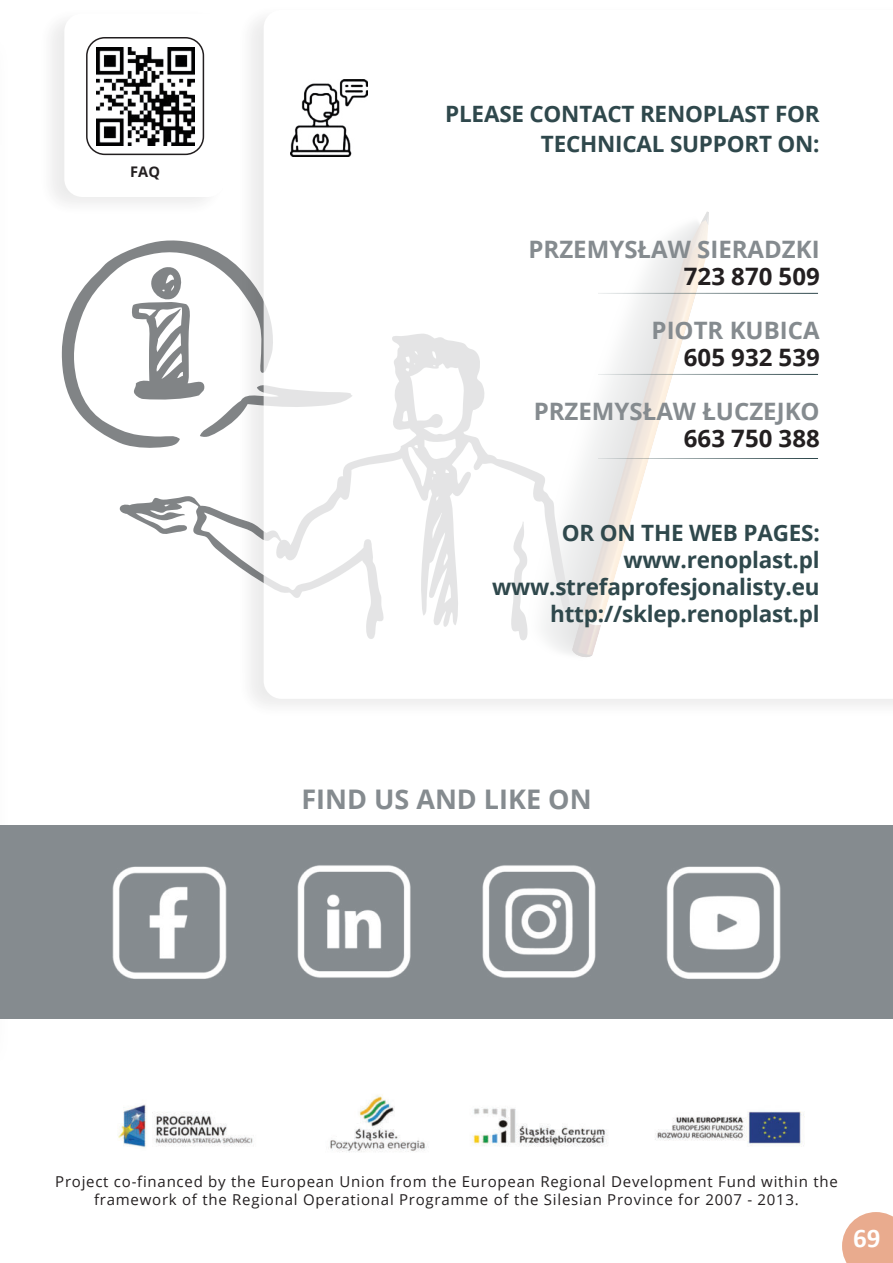
<style>
.page{position:relative;width:893px;height:1263px;background:#fff}
.page>*{position:absolute;margin:0;border:0;box-sizing:border-box;transform-origin:0 0}
.t1{font:700 27px "Open Sans";color:#858b8f}
.t2{font:700 27px "Calibri";color:#fff}
.t3{font:700 24px "Open Sans";color:#858b8f}
.t4{font:700 24px "Open Sans";color:#231f20}
.t5{font:700 22.5px/27px "Open Sans";letter-spacing:-.01em;color:#2f484c;text-align:right}
.t6{font:15px/18px "Open Sans";letter-spacing:.05em;color:#231f20;text-align:center}
.t7{font:700 14.55px "Open Sans";color:#231f20}
</style>
<div class="page">
<img style="left:118px;top:1095px;width:687px;height:57px">
<svg style="left:62px;top:240px;width:174px;height:203px"></svg>
<svg style="left:120px;top:333px;width:116px;height:232px"></svg>
<div style="left:37px;top:6px;width:190px;height:212px;background:#231f20;opacity:.11"></div>
<div style="left:64px;top:13px;width:162px;height:184px;background:#fff;border-radius:18px"></div>
<img style="left:96px;top:47px;width:98px;height:98px">
<div style="left:86px;top:37px;width:118px;height:118px;border:1px solid #231f20;border-radius:18px"></div>
<div style="left:0;top:825px;width:893px;height:193px;background:#858b8f"></div>
<img style="left:112px;top:866px;width:115px;height:113px">
<img style="left:297px;top:865px;width:114px;height:113px">
<img style="left:482px;top:865px;width:114px;height:113px">
<img style="left:666px;top:866px;width:115px;height:113px">
<div style="left:236px;top:2px;width:657px;height:718px;background:#231f20;opacity:.11"></div>
<svg style="left:264px;top:80px;width:554px;height:617px"></svg>
<hr style="left:598px;top:293px;width:220px;height:1px;background:#2f484c">
<hr style="left:598px;top:374px;width:220px;height:1px;background:#2f484c">
<hr style="left:598px;top:458px;width:220px;height:1px;background:#2f484c">
<img style="left:291px;top:79px;width:76px;height:77px">
<svg style="left:842px;top:1212px;width:51px;height:51px;background:#ebb49b"></svg>
<p class="t7" style="left:130px;top:166px;width:31px">FAQ</p>
<h3 class="t5" style="left:445px;top:101px;width:376px;line-height:30px">PLEASE CONTACT RENOPLAST FOR<br>TECHNICAL SUPPORT ON:</h3>
<h2 class="t3" style="left:528px;top:233px;width:293px">PRZEMYSŁAW SIERADZKI</h2>
<h2 class="t4" style="left:684px;top:267px;width:137px">723 870 509</h2>
<h2 class="t3" style="left:652px;top:321px;width:170px">PIOTR KUBICA</h2>
<h2 class="t4" style="left:684px;top:348px;width:137px">605 932 539</h2>
<h2 class="t3" style="left:534px;top:395px;width:287px">PRZEMYSŁAW ŁUCZEJKO</h2>
<h2 class="t4" style="left:684px;top:429px;width:137px">663 750 388</h2>
<h3 class="t5" style="left:492px;top:521px;width:329px">OR ON THE WEB PAGES: www.renoplast.pl www.strefaprofesjonalisty.eu http://sklep.renoplast.pl</h3>
<h1 class="t1" style="left:301px;top:788px;width:292px">FIND US AND LIKE ON</h1>
<p class="t6" style="left:55px;top:1172px;width:784px">Project co-financed by the European Union from the European Regional Development Fund within the framework of the Regional Operational Programme of the Silesian Province for 2007 - 2013.</p>
<h1 class="t2" style="left:853px;top:1222px;width:29px">69</h1>
</div>
